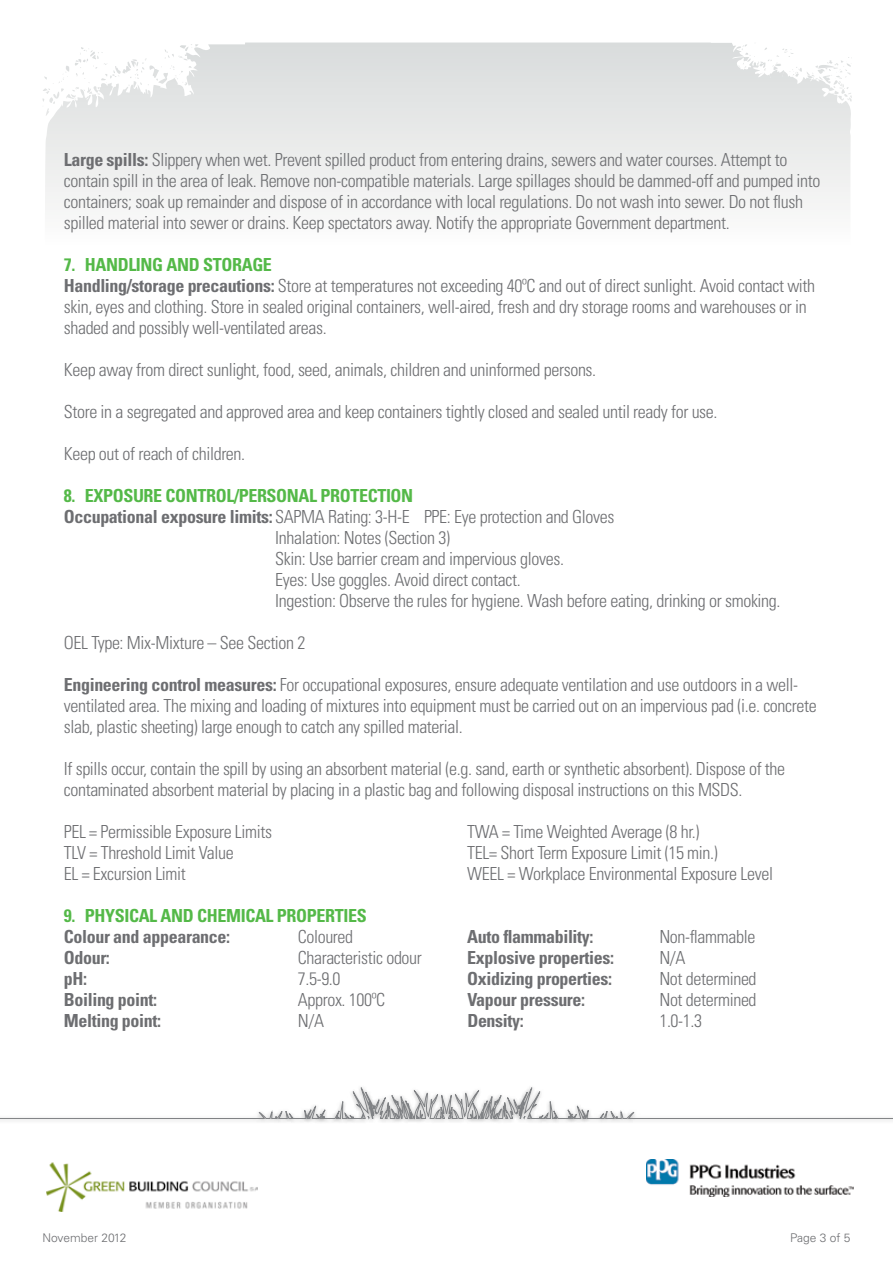
<style>
.page{position:relative;width:893px;height:1263px;background:#fff}
.page>*{position:absolute;margin:0;border:0;box-sizing:border-box;transform-origin:0 0}
.t1{font:300 condensed 18px/21px "Univers LT Std";letter-spacing:-.02em;color:#6d6e71}
.t2{font:700 condensed 18px "Univers LT Std";letter-spacing:-.02em;color:#6d6e71}
.t3{font:700 condensed 18px "Univers LT Std";letter-spacing:-.02em;color:#54b948}
.t4{font:300 12px "Univers LT Std";color:#6d6e71}
.s1{font-weight:700}
.s2{font-weight:700;color:#54b948}
</style>
<div class="page">
<svg style="left:45px;top:43px;width:805px;height:163px"></svg>
<svg style="left:0;top:1087px;width:893px;height:36px"></svg>
<img style="left:646px;top:1159px;width:207px;height:38px">
<img style="left:46px;top:1162px;width:212px;height:49px">
<p class="t1" style="left:64px;top:149px;width:758px"><span class="s1">Large spills:</span> Slippery when wet. Prevent spilled product from entering drains, sewers and water courses. Attempt to contain spill in the area of leak. Remove non-compatible materials. Large spillages should be dammed-off and pumped into containers; soak up remainder and dispose of in accordance with local regulations. Do not wash into sewer. Do not flush spilled material into sewer or drains. Keep spectators away. Notify the appropriate Government department.</p>
<p class="t1" style="left:64px;top:254px;width:753px"><span class="s2">7. HANDLING AND STORAGE<br></span><span class="s1">Handling/storage precautions:</span> Store at temperatures not exceeding 40ºC and out of direct sunlight. Avoid contact with skin, eyes and clothing. Store in sealed original containers, well-aired, fresh and dry storage rooms and warehouses or in shaded and possibly well-ventilated areas.</p>
<p class="t1" style="left:64px;top:359px;width:534px">Keep away from direct sunlight, food, seed, animals, children and uninformed persons.</p>
<p class="t1" style="left:64px;top:401px;width:655px">Store in a segregated and approved area and keep containers tightly closed and sealed until ready for use.</p>
<p class="t1" style="left:64px;top:443px;width:183px">Keep out of reach of children.</p>
<p class="t3" style="left:64px;top:484px;width:351px">8. EXPOSURE CONTROL/PERSONAL PROTECTION</p>
<p class="t1" style="left:64px;top:506px;width:552px"><span class="s1">Occupational exposure limits:</span> SAPMA Rating: 3-H-E PPE: Eye protection and Gloves</p>
<p class="t1" style="left:275px;top:527px;width:176px">Inhalation: Notes (Section 3)</p>
<p class="t1" style="left:275px;top:548px;width:290px">Skin: Use barrier cream and impervious gloves.</p>
<p class="t1" style="left:275px;top:569px;width:247px">Eyes: Use goggles. Avoid direct contact.</p>
<p class="t1" style="left:275px;top:590px;width:507px">Ingestion: Observe the rules for hygiene. Wash before eating, drinking or smoking.</p>
<p class="t1" style="left:64px;top:632px;width:243px">OEL Type: Mix-Mixture – See Section 2</p>
<p class="t1" style="left:64px;top:674px;width:754px"><span class="s1">Engineering control measures:</span> For occupational exposures, ensure adequate ventilation and use outdoors in a well&shy;ventilated area. The mixing and loading of mixtures into equipment must be carried out on an impervious pad (i.e. concrete slab, plastic sheeting) large enough to catch any spilled material.</p>
<p class="t1" style="left:64px;top:758px;width:723px">If spills occur, contain the spill by using an absorbent material (e.g. sand, earth or synthetic absorbent). Dispose of the contaminated absorbent material by placing in a plastic bag and following disposal instructions on this MSDS.</p>
<p class="t1" style="left:64px;top:821px;width:210px">PEL = Permissible Exposure Limits</p>
<p class="t1" style="left:467px;top:821px;width:234px">TWA = Time Weighted Average (8 hr.)</p>
<p class="t1" style="left:64px;top:842px;width:171px">TLV = Threshold Limit Value</p>
<p class="t1" style="left:467px;top:842px;width:252px">TEL= Short Term Exposure Limit (15 min.)</p>
<p class="t1" style="left:64px;top:863px;width:124px">EL = Excursion Limit</p>
<p class="t1" style="left:467px;top:863px;width:307px">WEEL = Workplace Environmental Exposure Level</p>
<p class="t3" style="left:64px;top:904px;width:304px">9. PHYSICAL AND CHEMICAL PROPERTIES</p>
<p class="t2" style="left:64px;top:925px;width:168px">Colour and appearance:</p>
<p class="t1" style="left:298px;top:926px;width:57px">Coloured</p>
<p class="t2" style="left:467px;top:925px;width:128px">Auto flammability:</p>
<p class="t1" style="left:659px;top:926px;width:97px">Non-flammable</p>
<p class="t2" style="left:64px;top:946px;width:48px">Odour:</p>
<p class="t1" style="left:298px;top:947px;width:126px">Characteristic odour</p>
<p class="t2" style="left:467px;top:946px;width:148px">Explosive properties:</p>
<p class="t1" style="left:659px;top:947px;width:28px">N/A</p>
<p class="t2" style="left:64px;top:967px;width:25px">pH:</p>
<p class="t1" style="left:298px;top:968px;width:44px">7.5-9.0</p>
<p class="t2" style="left:467px;top:967px;width:146px">Oxidizing properties:</p>
<p class="t1" style="left:659px;top:968px;width:99px">Not determined</p>
<p class="t2" style="left:64px;top:988px;width:95px">Boiling point:</p>
<p class="t1" style="left:298px;top:989px;width:89px">Approx. 100ºC</p>
<p class="t2" style="left:467px;top:988px;width:119px">Vapour pressure:</p>
<p class="t1" style="left:659px;top:989px;width:99px">Not determined</p>
<p class="t2" style="left:64px;top:1009px;width:99px">Melting point:</p>
<p class="t1" style="left:298px;top:1010px;width:28px">N/A</p>
<p class="t2" style="left:467px;top:1009px;width:58px">Density:</p>
<p class="t1" style="left:659px;top:1010px;width:44px">1.0-1.3</p>
<p class="t4" style="left:43px;top:1230px;width:86px">November 2012</p>
<p class="t4" style="left:790px;top:1230px;width:62px">Page 3 of 5</p>
</div>
